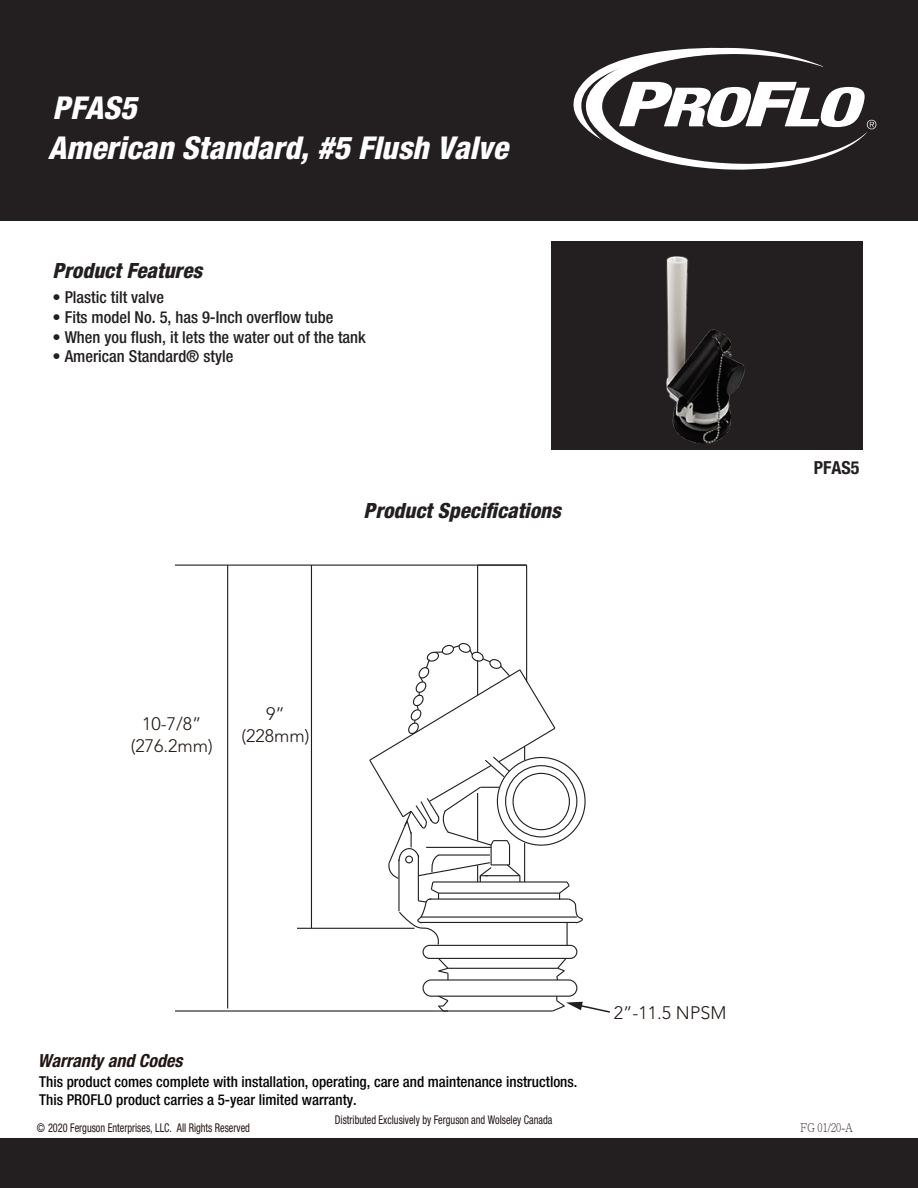
<style>
.page{position:relative;width:918px;height:1188px;background:#fff}
.page>*{position:absolute;margin:0;border:0;box-sizing:border-box;transform-origin:0 0}
.t1{font:italic 800 condensed 31.5px "Helvetica Neue";color:#fff}
.t2{font:italic 800 condensed 21px "Helvetica Neue";color:#231f20}
.t3{font:italic 700 condensed 18.15px "Helvetica Neue";color:#221613}
.t4{font:300 18px/21.6px "Avenir";color:#211814;text-align:center}
.t5{font:700 condensed 18px "Helvetica Neue LT Std";color:#231f20}
.t6{font:500 condensed 16.5px "Helvetica Neue";color:#231f20}
.t7{font:500 condensed 15px/18px "Helvetica Neue";color:#050504}
.t8{font:condensed 12px "Helvetica Neue";color:#221613;scale:.85 1}
.t9{font:300 12px "Adobe Ming Std";color:#221613;scale:.85 1}
</style>
<div class="page">
<div style="left:0;top:1139px;width:918px;height:49px;background:#231f20"></div>
<div style="left:0;top:0;width:918px;height:220px;background:#231f20"></div>
<svg style="left:573px;top:47px;width:303px;height:123px"></svg>
<div style="left:551px;top:242px;width:311px;height:208px;background:#231f20"></div>
<hr style="left:477px;top:565px;width:1px;height:87px;background:#231f20">
<hr style="left:526px;top:565px;width:1px;height:117px;background:#231f20">
<div style="left:423px;top:945px;width:154px;height:14px;border:1px solid #231f20;border-radius:7px"></div>
<hr style="left:448px;top:968px;width:110px;height:1px;background:#231f20">
<svg style="left:437px;top:957px;width:13px;height:22px"></svg>
<div style="left:423px;top:979px;width:154px;height:18px;border:1px solid #231f20;border-radius:8px"></div>
<svg style="left:437px;top:995px;width:13px;height:15px"></svg>
<hr style="left:443px;top:1010px;width:110px;height:2px;background:#231f20">
<svg style="left:368px;top:642px;width:216px;height:304px"></svg>
<svg style="left:555px;top:957px;width:13px;height:24px"></svg>
<hr style="left:175px;top:565px;width:352px;height:1px;background:#231f20">
<img style="left:667px;top:256px;width:78px;height:188px">
<hr style="left:297px;top:928px;width:117px;height:1px;background:#231f20">
<hr style="left:175px;top:1010px;width:273px;height:2px;background:#231f20">
<hr style="left:311px;top:565px;width:1px;height:363px;background:#231f20">
<hr style="left:227px;top:565px;width:1px;height:444px;background:#231f20">
<svg style="left:551px;top:996px;width:59px;height:17px"></svg>
<h1 class="t1" style="left:52px;top:88px;width:86px">PFAS5</h1>
<h1 class="t1" style="left:48px;top:128px;width:461px">American Standard, #5 Flush Valve</h1>
<h2 class="t2" style="left:52px;top:258px;width:151px">Product Features</h2>
<p class="t6" style="left:52px;top:287px;width:113px">• Plastic tilt valve</p>
<p class="t6" style="left:52px;top:307px;width:282px">• Fits model No. 5, has 9-Inch overflow tube</p>
<p class="t6" style="left:52px;top:327px;width:315px">• When you flush, it lets the water out of the tank</p>
<p class="t6" style="left:52px;top:347px;width:182px">• American Standard® style</p>
<h2 class="t2" style="left:364px;top:498px;width:199px">Product Specifications</h2>
<p class="t4" style="left:131px;top:714px;width:84px">10-7/8” (276.2mm)</p>
<p class="t4" style="left:241px;top:703px;width:70px">9” (228mm)</p>
<p class="t5" style="left:814px;top:457px;width:47px">PFAS5</p>
<p class="t3" style="left:38px;top:1049px;width:146px">Warranty and Codes</p>
<p class="t7" style="left:39px;top:1072px;width:540px">This product comes complete with installation, operating, care and maintenance instructions.<br>This PROFLO product carries a 5-year limited warranty.</p>
<p class="t8" style="left:37px;top:1121px;width:252px">© 2020 Ferguson Enterprises, LLC. All Rights Reserved</p>
<p class="t8" style="left:335px;top:1112px;width:257px">Distributed Exclusively by Ferguson and Wolseley Canada</p>
<p class="t4" style="left:614px;top:1002px;width:114px">2”-11.5 NPSM</p>
<p class="t9" style="left:801px;top:1121px;width:63px">FG 01/20-A</p>
</div>
